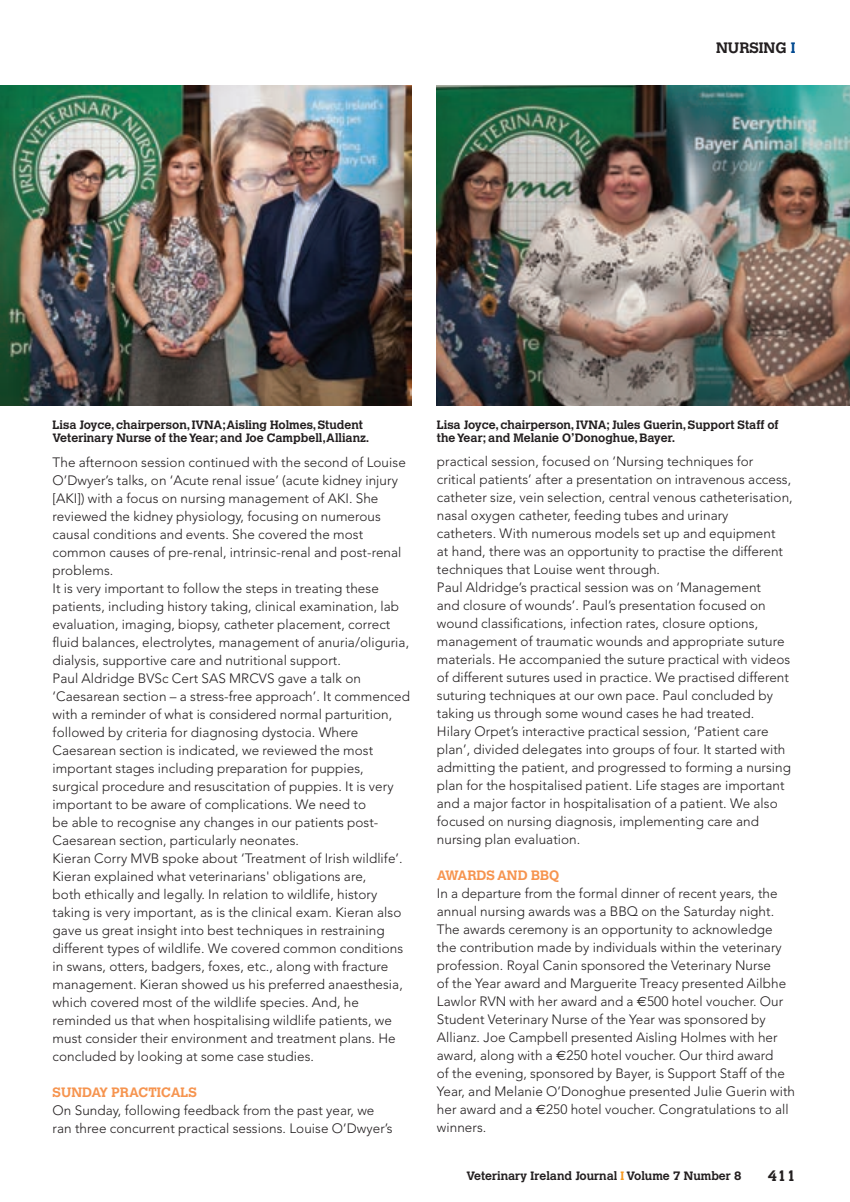
<style>
.page{position:relative;width:850px;height:1202px;background:#fff}
.page>*{position:absolute;margin:0;border:0;box-sizing:border-box;transform-origin:0 0}
.t1{font:700 15px "Calvert";color:#231f20}
.t2{font:300 13.5px/18px "Avenir";letter-spacing:.005em;color:#231f20}
.t3{font:700 13.5px "Calvert";letter-spacing:.005em;color:#f6944f}
.t4{font:700 12px/13.5px "Calvert";color:#231f20}
.s1{color:#014990}
.s2{font-family:"Euro Sans";font-weight:400}
.s3{color:#f7981d}
</style>
<div class="page">
<img style="left:0;top:86px;width:411px;height:319px">
<img style="left:437px;top:86px;width:412px;height:319px">
<p class="t1" style="left:715px;top:38px;width:81px">NURSING <span class="s1">I</span></p>
<p class="t4" style="left:53px;top:418px;width:318px">Lisa Joyce, chairperson, IVNA; Aisling Holmes, Student<br>Veterinary Nurse of the Year; and Joe Campbell,Allianz.</p>
<p class="t4" style="left:437px;top:418px;width:343px">Lisa Joyce, chairperson, IVNA; Jules Guerin, Support Staff of the Year; and Melanie O’Donoghue, Bayer.</p>
<p class="t2" style="left:53px;top:453px;width:359px">The afternoon session continued with the second of Louise O’Dwyer’s talks, on ‘Acute renal issue’ (acute kidney injury [AKI]) with a focus on nursing management of AKI. She reviewed the kidney physiology, focusing on numerous causal conditions and events. She covered the most common causes of pre-renal, intrinsic-renal and post-renal problems.<br>It is very important to follow the steps in treating these patients, including history taking, clinical examination, lab evaluation, imaging, biopsy, catheter placement, correct fluid balances, electrolytes, management of anuria/oliguria, dialysis, supportive care and nutritional support.<br>Paul Aldridge BVSc Cert SAS MRCVS gave a talk on ‘Caesarean section – a stress-free approach’. It commenced with a reminder of what is considered normal parturition, followed by criteria for diagnosing dystocia. Where Caesarean section is indicated, we reviewed the most important stages including preparation for puppies, surgical procedure and resuscitation of puppies. It is very important to be aware of complications. We need to<br>be able to recognise any changes in our patients post-Caesarean section, particularly neonates.<br>Kieran Corry MVB spoke about ‘Treatment of Irish wildlife’.<br>Kieran explained what veterinarians' obligations are,<br>both ethically and legally. In relation to wildlife, history taking is very important, as is the clinical exam. Kieran also gave us great insight into best techniques in restraining different types of wildlife. We covered common conditions in swans, otters, badgers, foxes, etc., along with fracture management. Kieran showed us his preferred anaesthesia, which covered most of the wildlife species. And, he reminded us that when hospitalising wildlife patients, we must consider their environment and treatment plans. He concluded by looking at some case studies.</p>
<p class="t3" style="left:53px;top:1083px;width:146px">SUNDAY PRACTICALS</p>
<p class="t2" style="left:53px;top:1101px;width:341px">On Sunday, following feedback from the past year, we ran three concurrent practical sessions. Louise O’Dwyer’s</p>
<p class="t2" style="left:437px;top:453px;width:357px">practical session, focused on ‘Nursing techniques for critical patients’ after a presentation on intravenous access, catheter size, vein selection, central venous catheterisation, nasal oxygen catheter, feeding tubes and urinary<br>catheters. With numerous models set up and equipment<br>at hand, there was an opportunity to practise the different techniques that Louise went through.<br>Paul Aldridge’s practical session was on ‘Management<br>and closure of wounds’. Paul’s presentation focused on wound classifications, infection rates, closure options, management of traumatic wounds and appropriate suture materials. He accompanied the suture practical with videos of different sutures used in practice. We practised different suturing techniques at our own pace. Paul concluded by taking us through some wound cases he had treated.<br>Hilary Orpet’s interactive practical session, ‘Patient care plan’, divided delegates into groups of four. It started with admitting the patient, and progressed to forming a nursing plan for the hospitalised patient. Life stages are important and a major factor in hospitalisation of a patient. We also focused on nursing diagnosis, implementing care and nursing plan evaluation.</p>
<p class="t3" style="left:437px;top:867px;width:124px">AWARDS AND BBQ</p>
<p class="t2" style="left:437px;top:885px;width:359px">In a departure from the formal dinner of recent years, the annual nursing awards was a BBQ on the Saturday night.<br>The awards ceremony is an opportunity to acknowledge the contribution made by individuals within the veterinary profession. Royal Canin sponsored the Veterinary Nurse<br>of the Year award and Marguerite Treacy presented Ailbhe Lawlor RVN with her award and a <span class="s2">€</span>500 hotel voucher. Our Student Veterinary Nurse of the Year was sponsored by Allianz. Joe Campbell presented Aisling Holmes with her award, along with a <span class="s2">€</span>250 hotel voucher. Our third award<br>of the evening, sponsored by Bayer, is Support Staff of the Year, and Melanie O’Donoghue presented Julie Guerin with her award and a <span class="s2">€</span>250 hotel voucher. Congratulations to all winners.</p>
<p class="t4" style="left:466px;top:1169px;width:277px">Veterinary Ireland Journal <span class="s3">I</span> Volume 7 Number 8</p>
<p class="t1" style="left:767px;top:1166px;width:29px">411</p>
</div>
